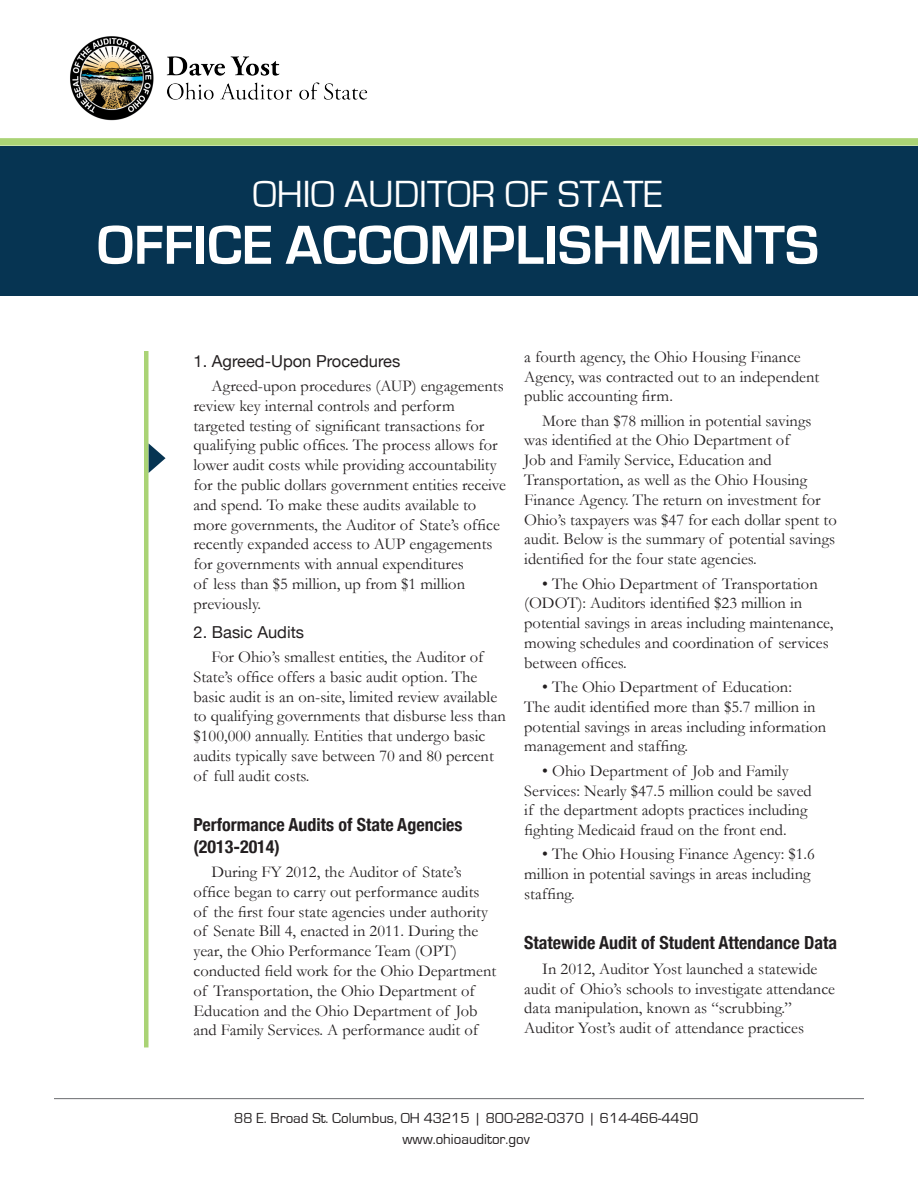
<style>
.page{position:relative;width:918px;height:1188px;background:#fff}
.page>*{position:absolute;margin:0;border:0;box-sizing:border-box;transform-origin:0 0}
.t1{font:700 57px "Eurostile";color:#fff}
.t2{font:39px "Eurostile";color:#fff}
.t3{font:700 condensed 18px/21.6px "Helvetica Neue";color:#231f20}
.t4{font:16.5px/19.8px "Garamond";color:#231f20}
.t5{font:16.5px "Helvetica Neue";color:#231f20}
.t6{font:15px "Eurostile";color:#231f20}
</style>
<div class="page">
<hr style="left:54px;top:1098px;width:810px;height:1px;background:#6c6d70">
<div style="left:0;top:138px;width:918px;height:8px;background:#aad375"></div>
<img style="left:70px;top:36px;width:298px;height:85px">
<div style="left:0;top:146px;width:918px;height:149px;background:#063452"></div>
<hr style="left:144px;top:351px;width:4px;height:696px;background:#aad375">
<svg style="left:149px;top:444px;width:17px;height:29px"></svg>
<p class="t2" style="left:253px;top:173px;width:412px">OHIO AUDITOR OF STATE</p>
<p class="t1" style="left:97px;top:214px;width:724px">OFFICE ACCOMPLISHMENTS</p>
<p class="t5" style="left:194px;top:349px;width:208px">1. Agreed-Upon Procedures</p>
<p class="t4" style="left:194px;top:376px;width:314px;text-indent:18px">Agreed-upon procedures (AUP) engagements review key internal controls and perform targeted testing of significant transactions for qualifying public offices. The process allows for lower audit costs while providing accountability for the public dollars government entities receive and spend. To make these audits available to more governments, the Auditor of State’s office recently expanded access to AUP engagements for governments with annual expenditures<br>of less than $5 million, up from $1 million previously.</p>
<p class="t5" style="left:194px;top:620px;width:112px">2. Basic Audits</p>
<p class="t4" style="left:194px;top:647px;width:314px;text-indent:18px">For Ohio’s smallest entities, the Auditor of State’s office offers a basic audit option. The basic audit is an on-site, limited review available to qualifying governments that disburse less than $100,000 annually. Entities that undergo basic audits typically save between 70 and 80 percent of full audit costs.</p>
<p class="t3" style="left:194px;top:813px;width:271px">Performance Audits of State Agencies (2013-2014)</p>
<p class="t4" style="left:194px;top:862px;width:304px;text-indent:18px">During FY 2012, the Auditor of State’s office began to carry out performance audits of the first four state agencies under authority of Senate Bill 4, enacted in 2011. During the year, the Ohio Performance Team (OPT) conducted field work for the Ohio Department of Transportation, the Ohio Department of Education and the Ohio Department of Job and Family Services. A performance audit of</p>
<p class="t4" style="left:524px;top:347px;width:297px">a fourth agency, the Ohio Housing Finance<br>Agency, was contracted out to an independent public accounting firm.</p>
<p class="t4" style="left:524px;top:410px;width:314px;text-indent:18px">More than $78 million in potential savings was identified at the Ohio Department of<br>Job and Family Service, Education and Transportation, as well as the Ohio Housing Finance Agency. The return on investment for Ohio’s taxpayers was $47 for each dollar spent to audit. Below is the summary of potential savings identified for the four state agencies.</p>
<p class="t4" style="left:524px;top:573px;width:311px;text-indent:18px">• The Ohio Department of Transportation (ODOT): Auditors identified $23 million in potential savings in areas including maintenance, mowing schedules and coordination of services between offices.</p>
<p class="t4" style="left:524px;top:677px;width:304px;text-indent:18px">• The Ohio Department of Education:<br>The audit identified more than $5.7 million in potential savings in areas including information management and staffing.</p>
<p class="t4" style="left:524px;top:761px;width:289px;text-indent:18px">• Ohio Department of Job and Family Services: Nearly $47.5 million could be saved if the department adopts practices including fighting Medicaid fraud on the front end.</p>
<p class="t4" style="left:524px;top:844px;width:292px;text-indent:18px">• The Ohio Housing Finance Agency: $1.6 million in potential savings in areas including staffing.</p>
<p class="t3" style="left:524px;top:931px;width:314px">Statewide Audit of Student Attendance Data</p>
<p class="t4" style="left:524px;top:959px;width:312px;text-indent:18px">In 2012, Auditor Yost launched a statewide audit of Ohio’s schools to investigate attendance data manipulation, known as “scrubbing.” Auditor Yost’s audit of attendance practices</p>
<p class="t6" style="left:234px;top:1110px;width:466px">88 E. Broad St. Columbus, OH 43215 | 800-282-0370 | 614-466-4490</p>
<p class="t6" style="left:403px;top:1131px;width:129px">www.ohioauditor.gov</p>
</div>
